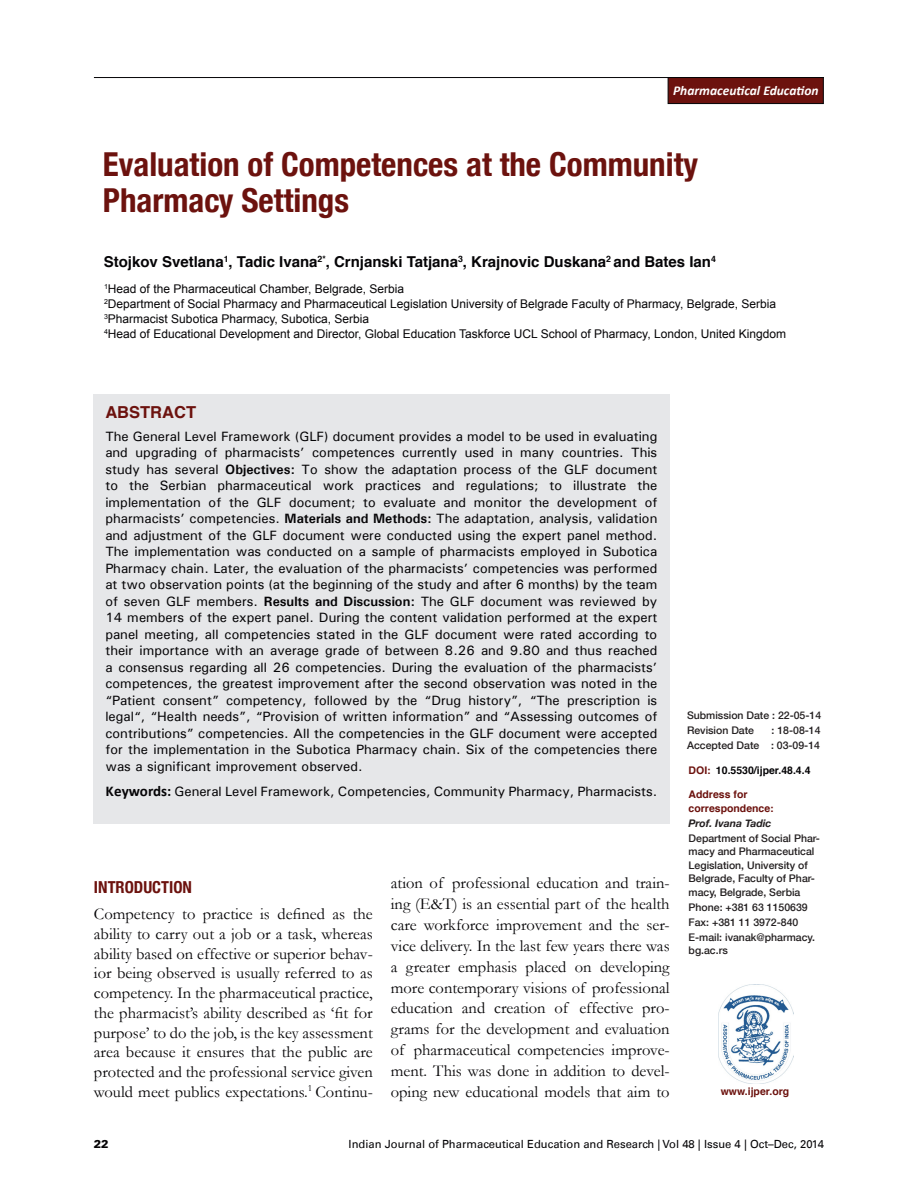
<style>
.page{position:relative;width:918px;height:1188px;background:#fff}
.page>*{position:absolute;margin:0;border:0;box-sizing:border-box;transform-origin:0 0}
.t1{font:700 condensed 33px/36px "Helvetica Neue";color:#6c120e}
.Body_Text{font:16.5px/20.9px "Garamond";color:#050406;text-align:justify}
.t2{font:700 condensed 16.5px "Helvetica Neue";color:#6c120e}
.Abstr_Head{font:700 16.5px "Helvetica";color:#6c120e}
.Author_name{font:700 15px "Helvetica";color:#050406}
.Abstract_text{font:500 13.5px/16.5px "Univers";color:#050406;text-align:justify}
.Abstract_keywords{font:500 13.5px "Univers";color:#050406}
.t3{font:italic 700 13.5px "Calibri";color:#fff}
.Author_Dept{font:12px "Arial";color:#050406}
.t4{font:11.25px "Univers LT";color:#050406}
.t5{font:900 11.25px "Univers LT";color:#050406}
.Corr_addr{font:500 10.5px/13.5px "Helvetica Neue";color:#231f20}
.Add{font:700 10.5px/13.5px "Helvetica";color:#6c120e}
.DOI{font:700 10.5px "Helvetica";color:#050406}
.Corr_addr-2{font:italic 700 10.5px "Helvetica Neue";color:#231f20}
.s1{font-weight:700}
.s2{font-family:"Calibri";font-weight:700;font-size:15px}
.s3{color:#6c120e}
</style>
<div class="page">
<hr style="left:94px;top:77px;width:730px;height:1px;background:#050406">
<div style="left:668px;top:77px;width:156px;height:27px;background:#6c120e;border:1px solid #050406"></div>
<img style="left:719px;top:984px;width:74px;height:99px">
<div style="left:93px;top:394px;width:576px;height:430px;background:#e6e7e9"></div>
<p class="t3" style="left:673px;top:81px;width:147px">Pharmaceutical Education</p>
<p class="t1" style="left:103px;top:146px;width:597px">Evaluation of Competences at the Community<br>Pharmacy Settings</p>
<p class="Author_name" style="left:104px;top:250px;width:614px">Stojkov Svetlana<sup>1</sup>, Tadic Ivana<sup>2*</sup>, Crnjanski Tatjana<sup>3</sup>, Krajnovic Duskana<sup>2</sup> and Bates Ian<sup>4</sup></p>
<p class="Author_Dept" style="left:104px;top:281px;width:302px"><sup>1</sup>Head of the Pharmaceutical Chamber, Belgrade, Serbia</p>
<p class="Author_Dept" style="left:104px;top:296px;width:673px"><sup>2</sup>Department of Social Pharmacy and Pharmaceutical Legislation University of Belgrade Faculty of Pharmacy, Belgrade, Serbia</p>
<p class="Author_Dept" style="left:104px;top:311px;width:267px"><sup>3</sup>Pharmacist Subotica Pharmacy, Subotica, Serbia</p>
<p class="Author_Dept" style="left:104px;top:326px;width:684px"><sup>4</sup>Head of Educational Development and Director, Global Education Taskforce UCL School of Pharmacy, London, United Kingdom</p>
<p class="Abstr_Head" style="left:105px;top:399px;width:92px">ABSTRACT</p>
<p class="Abstract_text" style="left:105px;top:428px;width:554px">The General Level Framework (GLF) document provides a model to be used in evaluating and upgrading of pharmacists’ competences currently used in many countries. This study has several <span class="s1">Objectives:</span> To show the adaptation process of the GLF document to the Serbian pharmaceutical work practices and regulations; to illustrate the implementation of the GLF document; to evaluate and monitor the development of pharmacists’ competencies. <span class="s1">Materials and Methods:</span> The adaptation, analysis, validation and adjustment of the GLF document were conducted using the expert panel method.<br>The implementation was conducted on a sample of pharmacists employed in Subotica Pharmacy chain. Later, the evaluation of the pharmacists’ competencies was performed at two observation points (at the beginning of the study and after 6 months) by the team of seven GLF members. <span class="s1">Results and Discussion:</span> The GLF document was reviewed by 14 members of the expert panel. During the content validation performed at the expert panel meeting, all competencies stated in the GLF document were rated according to their importance with an average grade of between 8.26 and 9.80 and thus reached a consensus regarding all 26 competencies. During the evaluation of the pharmacists’ competences, the greatest improvement after the second observation was noted in the “Patient consent” competency, followed by the “Drug history”, “The prescription is legal“, “Health needs”, “Provision of written information” and “Assessing outcomes of contributions” competencies. All the competencies in the GLF document were accepted for the implementation in the Subotica Pharmacy chain. Six of the competencies there was a significant improvement observed.</p>
<p class="Abstract_keywords" style="left:105px;top:783px;width:554px"><span class="s1">K</span><span class="s2">eywords:</span> General Level Framework, Competencies, Community Pharmacy, Pharmacists.</p>
<h1 class="t2" style="left:94px;top:877px;width:100px">INTRODUCTION</h1>
<p class="Body_Text" style="left:94px;top:904px;width:280px;line-height:19.8px">Competency to practice is defined as the ability to carry out a job or a task, whereas ability based on effective or superior behav&shy;ior being observed is usually referred to as competency. In the pharmaceutical practice, the pharmacist’s ability described as ‘fit for purpose’ to do the job, is the key assessment area because it ensures that the public are protected and the professional service given would meet publics expectations.<sup>1</sup> Continu-</p>
<p class="Body_Text" style="left:391px;top:872px;width:280px">ation of professional education and train&shy;ing (E&amp;T) is an essential part of the health care workforce improvement and the ser&shy;vice delivery. In the last few years there was a greater emphasis placed on developing more contemporary visions of professional education and creation of effective pro&shy;grams for the development and evaluation of pharmaceutical competencies improve&shy;ment. This was done in addition to devel&shy;oping new educational models that aim to</p>
<p class="Corr_addr" style="left:687px;top:708px;width:136px">Submission Date : 22-05-14</p>
<p class="Corr_addr" style="left:687px;top:723px;width:69px">Revision Date</p>
<p class="Corr_addr" style="left:772px;top:723px;width:51px">: 18-08-14</p>
<p class="Corr_addr" style="left:687px;top:738px;width:135px">Accepted Date : 03-09-14</p>
<p class="DOI" style="left:689px;top:762px;width:123px"><span class="s3">DOI:</span> 10.5530/ijper.48.4.4</p>
<p class="Add" style="left:689px;top:788px;width:87px">Address for correspondence:</p>
<p class="Corr_addr-2" style="left:689px;top:817px;width:84px">Prof. Ivana Tadic</p>
<p class="Corr_addr" style="left:689px;top:831px;width:133px">Department of Social Phar&shy;macy and Pharmaceutical<br>Legislation, University of<br>Belgrade, Faculty of Phar&shy;macy, Belgrade, Serbia</p>
<p class="Corr_addr" style="left:689px;top:900px;width:121px">Phone: +381 63 1150639</p>
<p class="Corr_addr" style="left:689px;top:915px;width:111px">Fax: +381 11 3972-840</p>
<p class="Corr_addr" style="left:689px;top:930px;width:128px">E-mail: ivanak@pharmacy. bg.ac.rs</p>
<p class="Add" style="left:721px;top:1085px;width:70px">www.ijper.org</p>
<p class="t5" style="left:94px;top:1137px;width:17px">22</p>
<p class="t4" style="left:349px;top:1137px;width:477px">Indian Journal of Pharmaceutical Education and Research | Vol 48 | Issue 4 | Oct–Dec, 2014</p>
</div>
